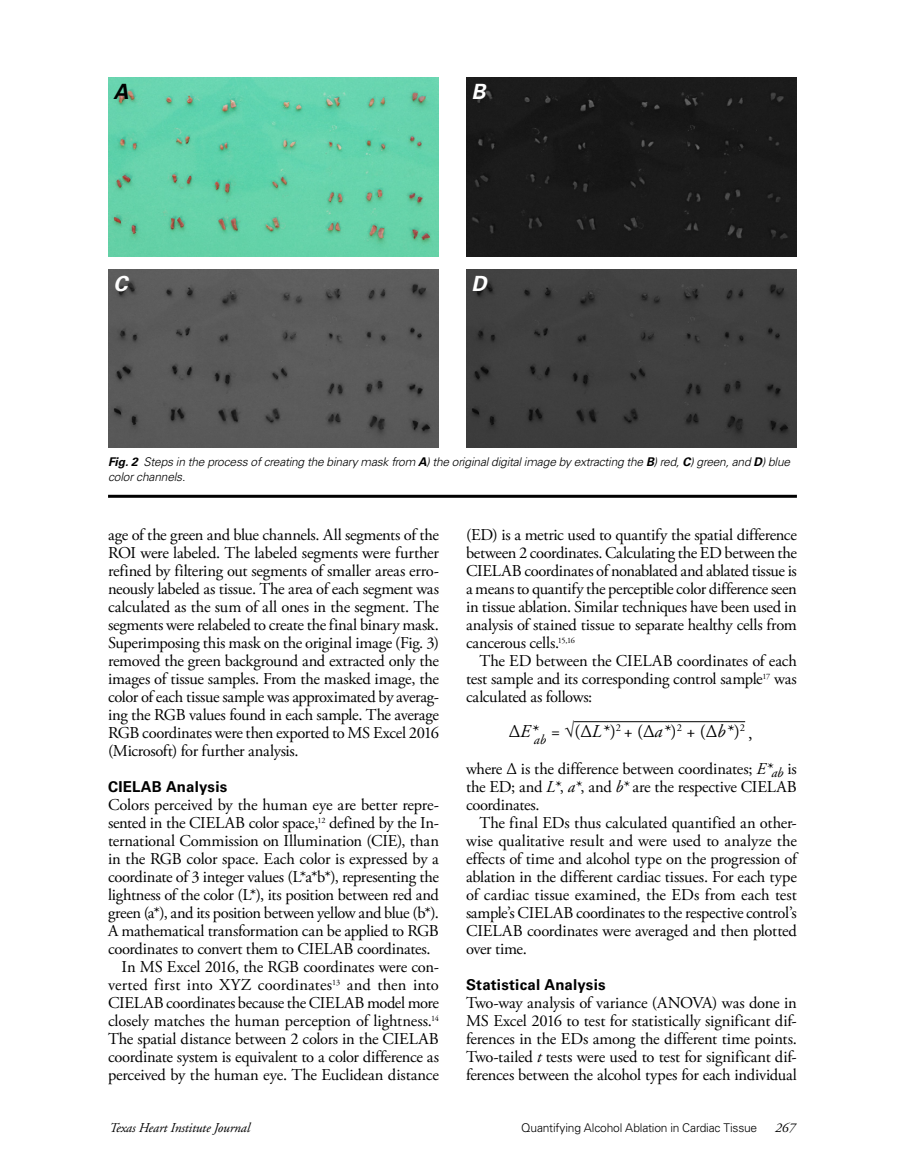
<style>
.page{position:relative;width:905px;height:1175px;background:#fff}
.page>*{position:absolute;margin:0;border:0;box-sizing:border-box;transform-origin:0 0}
.t1{font:italic 700 21px "Univers LT";color:#fff}
.t2{font:italic 700 21px "Univers LT";color:#000}
.t3{font:18px "Adobe Garamond Pro";color:#000}
.t4{font:16.5px/18px "Adobe Garamond Pro";letter-spacing:-.015em;color:#000;text-align:justify}
.t5{font:16.5px "Adobe Garamond Pro";letter-spacing:.01em;color:#000}
.t6{font:700 15px "Univers LT";letter-spacing:.01em;color:#000}
.t7{font:italic 13.5px "Adobe Garamond";letter-spacing:-.01em;color:#000}
.t8{font:italic 13.5px "Adobe Garamond Pro";color:#000}
.t9{font:italic 300 12px/15px "Univers LT";letter-spacing:-.015em;color:#000}
.t10{font:300 12px "Univers LT";letter-spacing:-.015em;color:#000}
.s1{font-weight:700}
.s2{font-style:italic}
</style>
<div class="page">
<hr style="left:108px;top:495px;width:688px;height:3px;background:#000">
<img style="left:108px;top:77px;width:331px;height:179px">
<div style="left:466px;top:78px;width:331px;height:178px;background:#1a1a1a"></div>
<div style="left:108px;top:269px;width:331px;height:179px;background:#5a5a5a"></div>
<div style="left:466px;top:269px;width:331px;height:179px;background:#3f3f3f"></div>
<hr style="left:574px;top:721px;width:171px;height:1px;background:#000">
<p class="t2" style="left:113px;top:79px;width:17px">A</p>
<p class="t1" style="left:471px;top:79px;width:16px">B</p>
<p class="t1" style="left:113px;top:271px;width:16px">C</p>
<p class="t1" style="left:471px;top:271px;width:17px">D</p>
<p class="t9" style="left:108px;top:454px;width:683px"><span class="s1">Fig. 2</span> Steps in the process of creating the binary mask from <span class="s1">A</span>) the original digital image by extracting the <span class="s1">B</span>) red, <span class="s1">C</span>) green, and <span class="s1">D</span>) blue color channels.</p>
<p class="t4" style="left:108px;top:526px;width:332px">age of the green and blue channels. All segments of the ROI were labeled. The labeled segments were further refined by filtering out segments of smaller areas erro&shy;neously labeled as tissue. The area of each segment was calculated as the sum of all ones in the segment. The segments were relabeled to create the final binary mask.<br>Superimposing this mask on the original image (Fig. 3) removed the green background and extracted only the images of tissue samples. From the masked image, the color of each tissue sample was approximated by averag&shy;ing the RGB values found in each sample. The average RGB coordinates were then exported to MS Excel 2016 (Microsoft) for further analysis.</p>
<p class="t6" style="left:108px;top:778px;width:121px">CIELAB Analysis</p>
<p class="t4" style="left:108px;top:796px;width:332px">Colors perceived by the human eye are better repre-</p>
<p class="t4" style="left:108px;top:814px;width:332px">sented in the CIELAB color space,<sup>12</sup> defined by the In-</p>
<p class="t4" style="left:108px;top:832px;width:332px">ternational Commission on Illumination (CIE), than</p>
<p class="t4" style="left:108px;top:850px;width:332px">in the RGB color space. Each color is expressed by a</p>
<p class="t4" style="left:108px;top:868px;width:332px">coordinate of 3 integer values (L*a*b*), representing the</p>
<p class="t4" style="left:108px;top:886px;width:332px">lightness of the color (L*), its position between red and</p>
<p class="t4" style="left:108px;top:904px;width:332px">green (a*), and its position between yellow and blue (b*).</p>
<p class="t4" style="left:108px;top:922px;width:332px">A mathematical transformation can be applied to RGB</p>
<p class="t4" style="left:108px;top:940px;width:324px">coordinates to convert them to CIELAB coordinates.</p>
<p class="t4" style="left:122px;top:958px;width:319px">In MS Excel 2016, the RGB coordinates were con-</p>
<p class="t5" style="left:108px;top:975px;width:332px">verted first into XYZ coordinates<sup>13</sup> and then into</p>
<p class="t4" style="left:108px;top:994px;width:332px">CIELAB coordinates because the CIELAB model more</p>
<p class="t4" style="left:108px;top:1012px;width:332px">closely matches the human perception of lightness.<sup>14</sup></p>
<p class="t4" style="left:108px;top:1030px;width:332px">The spatial distance between 2 colors in the CIELAB</p>
<p class="t4" style="left:108px;top:1048px;width:332px">coordinate system is equivalent to a color difference as</p>
<p class="t4" style="left:108px;top:1066px;width:332px">perceived by the human eye. The Euclidean distance</p>
<p class="t4" style="left:466px;top:526px;width:332px">(ED) is a metric used to quantify the spatial difference between 2 coordinates. Calculating the ED between the CIELAB coordinates of nonablated and ablated tissue is a means to quantify the perceptible color difference seen in tissue ablation. Similar techniques have been used in analysis of stained tissue to separate healthy cells from cancerous cells.<sup>15,16</sup></p>
<p class="t4" style="left:466px;top:652px;width:332px;text-indent:14px">The ED between the CIELAB coordinates of each test sample and its corresponding control sample<sup>17</sup> was calculated as follows:</p>
<p class="t3" style="left:509px;top:721px;width:238px">∆<span class="s2">E*</span> = √(∆<span class="s2">L*</span>)<sup>2</sup> + (∆<span class="s2">a*</span>)<sup>2</sup> + (∆<span class="s2">b*</span>)<sup>2</sup></p>
<p class="t8" style="left:534px;top:731px;width:14px">ab</p>
<p class="t3" style="left:748px;top:722px;width:6px">,</p>
<p class="t4" style="left:466px;top:760px;width:332px">where Δ is the difference between coordinates; <span class="s2">E*</span><sub>ab</sub> is the ED; and <span class="s2">L*</span>, <span class="s2">a*</span>, and <span class="s2">b*</span> are the respective CIELAB coordinates.</p>
<p class="t4" style="left:466px;top:814px;width:332px;text-indent:13px">The final EDs thus calculated quantified an other&shy;wise qualitative result and were used to analyze the effects of time and alcohol type on the progression of ablation in the different cardiac tissues. For each type of cardiac tissue examined, the EDs from each test sample’s CIELAB coordinates to the respective control’s CIELAB coordinates were averaged and then plotted over time.</p>
<p class="t6" style="left:466px;top:976px;width:141px">Statistical Analysis</p>
<p class="t4" style="left:466px;top:994px;width:332px">Two-way analysis of variance (ANOVA) was done in MS Excel 2016 to test for statistically significant dif&shy;ferences in the EDs among the different time points.<br>Two-tailed <span class="s2">t</span> tests were used to test for significant dif&shy;ferences between the alcohol types for each individual</p>
<p class="t7" style="left:110px;top:1120px;width:142px">Texas Heart Institute Journal</p>
<p class="t10" style="left:521px;top:1120px;width:237px">Quantifying Alcohol Ablation in Cardiac Tissue</p>
<p class="t7" style="left:775px;top:1120px;width:22px">267</p>
</div>
